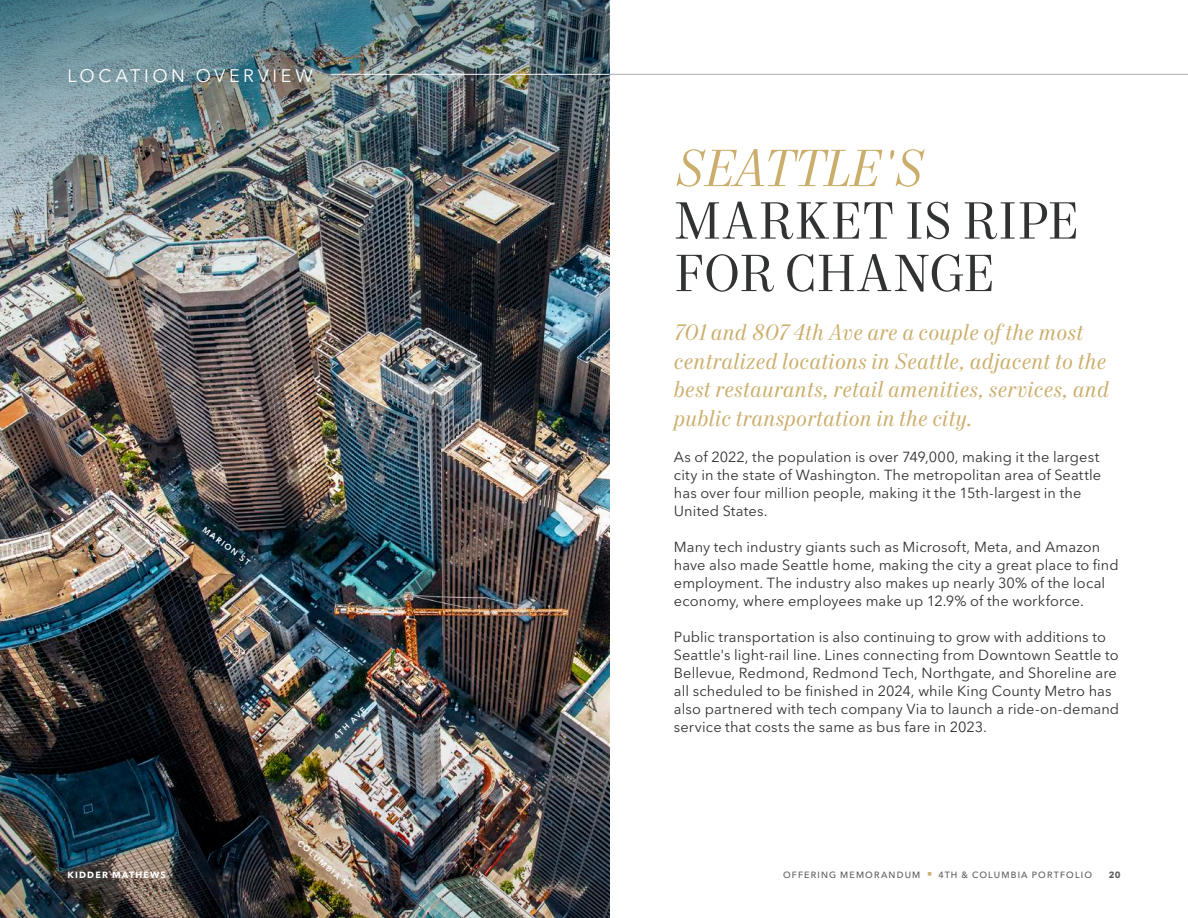
<style>
.page{position:relative;width:1188px;height:918px;background:#fff}
.page>*{position:absolute;margin:0;border:0;box-sizing:border-box;transform-origin:0 0}
.Headline_-_Level_1_-_Charcoal_2023{font:52.5px/52.5px "Mort Modern 08";letter-spacing:-.005em;color:#313234}
.Callout_Text_-_Italics_-_Gold_2023{font:italic 22.5px/28.5px "Mort Modern 08";letter-spacing:.01em;color:#cbae6b}
.Section_Identifier_-_Sterling_2023{font:18px "Avenir Next LT Pro";letter-spacing:.2em;color:#fff}
.Callout_Text_-_Italics_-_Gold_2023-2{font:14.55px/18px "Avenir Next LT Pro";letter-spacing:.005em;color:#313234}
.t1{font:500 9px "Avenir Next LT Pro";letter-spacing:.13em;color:#5e5d5d}
.t2{font:700 9px "Avenir Next LT Pro";letter-spacing:.13em;color:#fff}
.t3{font:700 9px "Avenir Next LT Pro";color:#5e5d5d}
.Street_Names_-_White_2023{font:600 8.25px "Avenir Next LT Pro";color:#fff}
.s1{font-style:italic;color:#cbae6b}
.s2{color:#cbae6b}
</style>
<div class="page">
<img style="left:0;top:440px;width:609px;height:272px">
<img style="left:0;top:0;width:609px;height:440px">
<img style="left:0;top:712px;width:609px;height:206px">
<svg style="left:258px;top:695px;width:13px;height:14px"></svg>
<hr style="left:609px;top:74px;width:579px;height:1px;background:#afabac">
<hr style="left:331px;top:74px;width:278px;height:1px;background:#fff">
<p class="Section_Identifier_-_Sterling_2023" style="left:68px;top:65px;width:247px">LOCATION OVERVIEW</p>
<p class="Street_Names_-_White_2023" style="left:207px;top:525px;width:59px;rotate:37deg">MARION ST</p>
<p class="Street_Names_-_White_2023" style="left:332px;top:734px;width:43px;rotate:-44deg">4TH AVE</p>
<p class="Headline_-_Level_1_-_Charcoal_2023" style="left:674px;top:145px;width:407px"><span class="s1">SEATTLE'S<br></span>MARKET IS RIPE<br>FOR CHANGE</p>
<p class="Callout_Text_-_Italics_-_Gold_2023" style="left:674px;top:319px;width:437px">701 and 807 4th Ave are a couple of the most centralized locations in Seattle, adjacent to the best restaurants, retail amenities, services, and public transportation in the city.</p>
<p class="Callout_Text_-_Italics_-_Gold_2023-2" style="left:674px;top:448px;width:429px">As of 2022, the population is over 749,000, making it the largest city in the state of Washington. The metropolitan area of Seattle has over four million people, making it the 15th-largest in the United States.</p>
<p class="Callout_Text_-_Italics_-_Gold_2023-2" style="left:674px;top:538px;width:446px">Many tech industry giants such as Microsoft, Meta, and Amazon have also made Seattle home, making the city a great place to find employment. The industry also makes up nearly 30% of the local economy, where employees make up 12.9% of the workforce.</p>
<p class="Callout_Text_-_Italics_-_Gold_2023-2" style="left:674px;top:628px;width:447px">Public transportation is also continuing to grow with additions to Seattle's light-rail line. Lines connecting from Downtown Seattle to Bellevue, Redmond, Redmond Tech, Northgate, and Shoreline are all scheduled to be finished in 2024, while King County Metro has also partnered with tech company Via to launch a ride-on-demand service that costs the same as bus fare in 2023.</p>
<p class="Street_Names_-_White_2023" style="left:302px;top:838px;width:71px;rotate:41deg">COLUMBIA ST</p>
<p class="t2" style="left:68px;top:869px;width:100px">KIDDER MATHEWS</p>
<p class="t1" style="left:783px;top:869px;width:310px">OFFERING MEMORANDUM <span class="s2">■</span> 4TH &amp; COLUMBIA PORTFOLIO</p>
<p class="t3" style="left:1109px;top:869px;width:13px">20</p>
</div>
